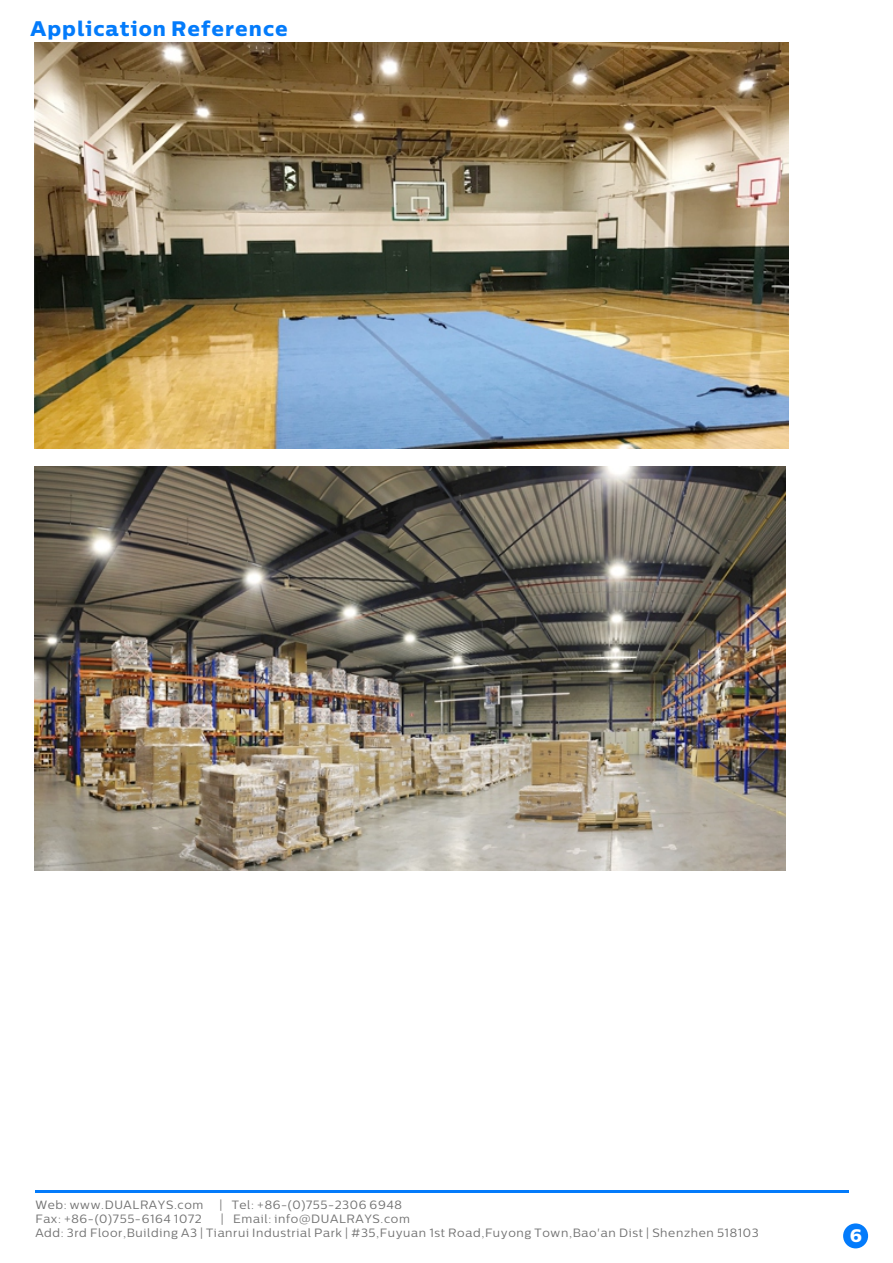
<style>
.page{position:relative;width:893px;height:1263px;background:#fff}
.page>*{position:absolute;margin:0;border:0;box-sizing:border-box;transform-origin:0 0}
.t1{font:21px "Centrale Sans X Bold";letter-spacing:.05em;color:#037bfb}
.t2{font:18px "Centrale Sans X Bold";color:#fff}
.t3{font:12px/14.4px "Centrale Sans";letter-spacing:.055em;color:#727272}
</style>
<div class="page">
<hr style="left:35px;top:1190px;width:814px;height:2px;background:#037bfb">
<div style="left:843px;top:1223px;width:25px;height:25px;background:#037bfb;border-radius:50%"></div>
<img style="left:34px;top:42px;width:754px;height:407px">
<img style="left:35px;top:466px;width:751px;height:404px">
<h1 class="t1" style="left:31px;top:20px;width:259px">Application Reference</h1>
<p class="t3" style="left:35px;top:1198px;width:170px">Web: www.DUALRAYS.com</p>
<p class="t3" style="left:219px;top:1198px;width:184px">| Tel: +86-(0)755-2306 6948</p>
<p class="t3" style="left:35px;top:1213px;width:168px">Fax: +86-(0)755-6164 1072</p>
<p class="t3" style="left:35px;top:1213px;width:725px;text-indent:185px">| Email: info@DUALRAYS.com<br>Add: 3rd Floor,Building A3 | Tianrui Industrial Park | #35,Fuyuan 1st Road,Fuyong Town,Bao'an Dist | Shenzhen 518103</p>
<h2 class="t2" style="left:850px;top:1227px;width:14px">6</h2>
</div>
